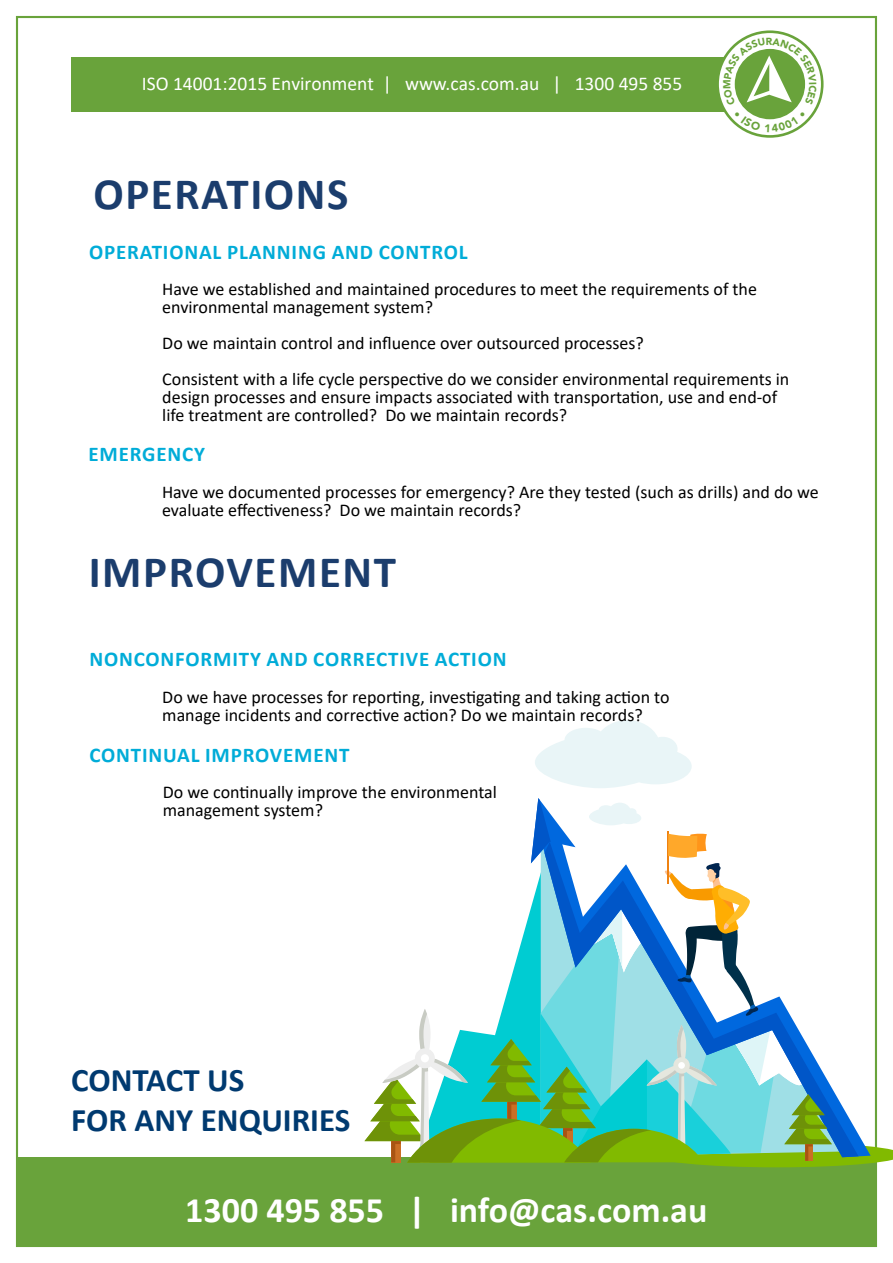
<style>
.page{position:relative;width:893px;height:1263px;background:#fff}
.page>*{position:absolute;margin:0;border:0;box-sizing:border-box;transform-origin:0 0}
.t1{font:700 45px "Calibri";letter-spacing:.035em;color:#1b3d6d}
.t2{font:700 36px "Calibri";color:#fff}
.t3{font:700 33px/39.6px "Calibri";color:#003a70}
.t4{font:700 21px "Calibri";letter-spacing:.04em;color:#00acd8}
.t5{font:19.5px "Calibri";color:#fff}
.t6{font:18px/18px "Calibri";color:#000}
.t7{font:900 10.2px "Avenir LT Std";color:#69a33b}
</style>
<div class="page">
<div style="left:17px;top:1158px;width:859px;height:89px;background:#69a33b"></div>
<div style="left:71px;top:57px;width:666px;height:54px;background:#69a33b"></div>
<svg style="left:718px;top:32px;width:104px;height:104px"></svg>
<div style="left:716px;top:30px;width:107px;height:108px;border:3px solid #69a33b;border-radius:50%"></div>
<svg style="left:535px;top:720px;width:157px;height:68px"></svg>
<svg style="left:364px;top:798px;width:529px;height:369px"></svg>
<svg style="left:723px;top:37px;width:94px;height:95px"></svg>
<p class="t5" style="left:142px;top:70px;width:542px">ISO 14001:2015 Environment | www.cas.com.au | 1300 495 855</p>
<p class="t7" style="left:721px;top:89px;width:11px;rotate:-90deg">M</p>
<h1 class="t1" style="left:93px;top:162px;width:256px">OPERATIONS</h1>
<p class="t4" style="left:89px;top:237px;width:380px">OPERATIONAL PLANNING AND CONTROL</p>
<p class="t6" style="left:162px;top:279px;width:596px">Have we established and maintained procedures to meet the requirements of the environmental management system?</p>
<p class="t6" style="left:162px;top:324px;width:629px;line-height:36px">Do we maintain control and influence over outsourced processes?<br>Consistent with a life cycle perspective do we consider environmental requirements in</p>
<p class="t6" style="left:162px;top:387px;width:616px">design processes and ensure impacts associated with transportation, use and end-of life treatment are controlled? Do we maintain records?</p>
<p class="t4" style="left:88px;top:439px;width:118px">EMERGENCY</p>
<p class="t6" style="left:162px;top:483px;width:658px">Have we documented processes for emergency? Are they tested (such as drills) and do we evaluate effectiveness? Do we maintain records?</p>
<h1 class="t1" style="left:89px;top:540px;width:309px">IMPROVEMENT</h1>
<p class="t4" style="left:89px;top:644px;width:419px">NONCONFORMITY AND CORRECTIVE ACTION</p>
<p class="t6" style="left:162px;top:687px;width:509px">Do we have processes for reporting, investigating and taking action to manage incidents and corrective action? Do we maintain records?</p>
<p class="t4" style="left:89px;top:740px;width:261px">CONTINUAL IMPROVEMENT</p>
<p class="t6" style="left:163px;top:782px;width:336px">Do we continually improve the environmental management system?</p>
<h3 class="t3" style="left:71px;top:1060px;width:281px">CONTACT US<br>FOR ANY ENQUIRIES</h3>
<h2 class="t2" style="left:185px;top:1184px;width:524px">1300 495 855 | info@cas.com.au</h2>
</div>
